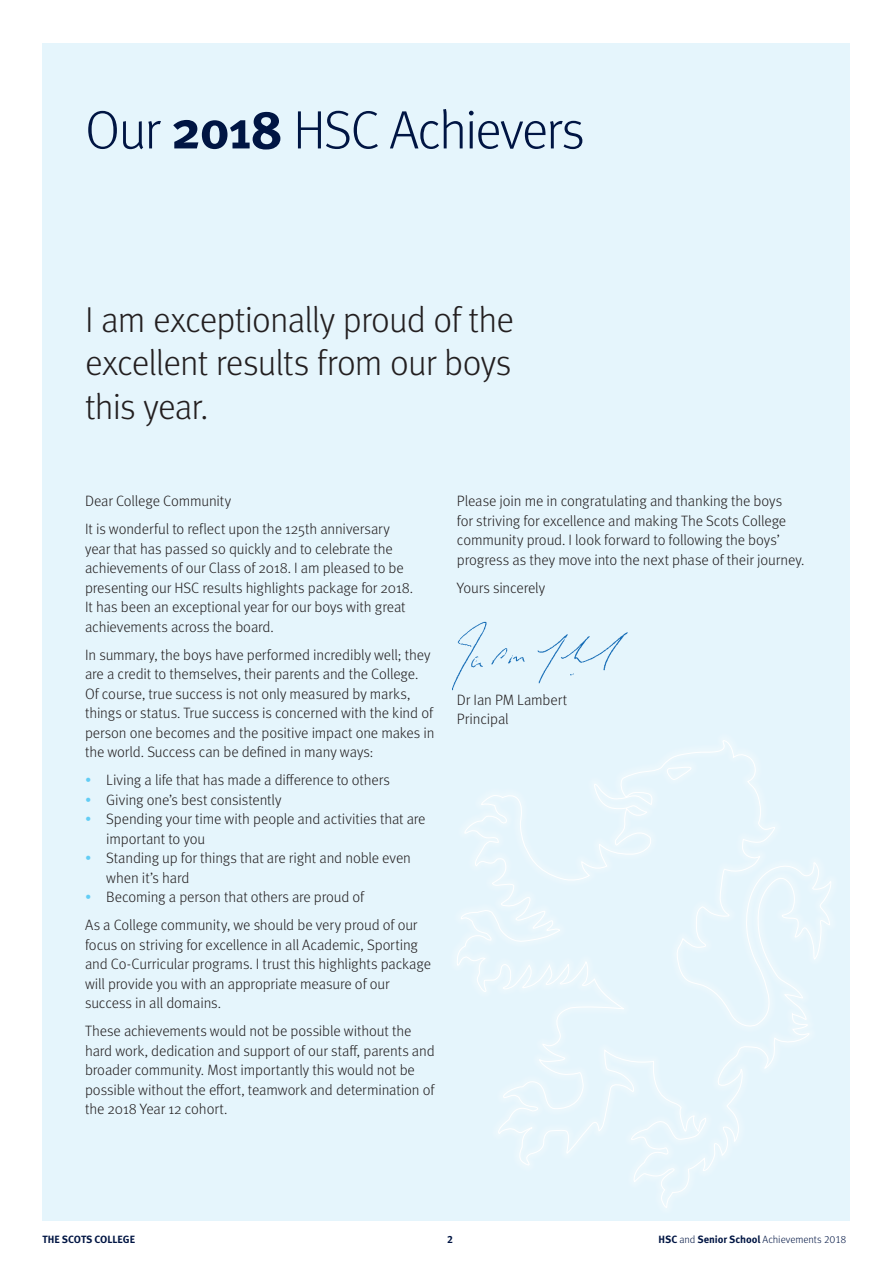
<style>
.page{position:relative;width:893px;height:1263px;background:#fff}
.page>*{position:absolute;margin:0;border:0;box-sizing:border-box;transform-origin:0 0}
.t1{font:300 54px "Meta OT";letter-spacing:-.035em;color:#001543}
.t2{font:300 36px/43.5px "Meta OT";letter-spacing:-.025em;color:#231f20;text-align:justify}
.t3{font:300 15px/19.5px "Meta OT";letter-spacing:-.01em;color:#231f20}
.t4{font:300 10.5px "Meta OT";letter-spacing:-.005em;color:#001543}
.t5{font:700 10.5px "Meta OT";letter-spacing:.005em;color:#001543}
.s1{font-weight:700}
.s2{color:#62cdf5}
</style>
<div class="page">
<div style="left:43px;top:43px;width:807px;height:1177px;background:#e5f5fc"></div>
<svg style="left:457px;top:740px;width:374px;height:468px"></svg>
<img style="left:452px;top:621px;width:176px;height:70px">
<h1 class="t1" style="left:85px;top:98px;width:501px">Our <span class="s1">2018</span> HSC Achievers</h1>
<h2 class="t2" style="left:85px;top:298px;width:431px">I am exceptionally proud of the excellent results from our boys this year.</h2>
<p class="t3" style="left:85px;top:487px;width:306px;line-height:28px">Dear College Community<br>It is wonderful to reflect upon the 125th anniversary</p>
<p class="t3" style="left:85px;top:539px;width:330px">year that has passed so quickly and to celebrate the achievements of our Class of 2018. I am pleased to be presenting our HSC results highlights package for 2018.<br>It has been an exceptional year for our boys with great achievements across the board.</p>
<p class="t3" style="left:85px;top:645px;width:351px">In summary, the boys have performed incredibly well; they are a credit to themselves, their parents and the College.<br>Of course, true success is not only measured by marks, things or status. True success is concerned with the kind of person one becomes and the positive impact one makes in the world. Success can be defined in many ways:</p>
<p class="t3" style="left:85px;top:770px;width:306px"><span class="s2">•</span> Living a life that has made a difference to others</p>
<p class="t3" style="left:85px;top:790px;width:198px"><span class="s2">•</span> Giving one’s best consistently</p>
<p class="t3" style="left:106px;top:809px;width:321px;text-indent:-21px"><span class="s2">•</span> Spending your time with people and activities that are important to you</p>
<p class="t3" style="left:106px;top:848px;width:306px;text-indent:-21px"><span class="s2">•</span> Standing up for things that are right and noble even when it’s hard</p>
<p class="t3" style="left:85px;top:883px;width:334px;line-height:28px"><span class="s2">•</span> Becoming a person that others are proud of<br>As a College community, we should be very proud of our</p>
<p class="t3" style="left:85px;top:935px;width:348px">focus on striving for excellence in all Academic, Sporting and Co-Curricular programs. I trust this highlights package will provide you with an appropriate measure of our success in all domains.</p>
<p class="t3" style="left:85px;top:1021px;width:351px">These achievements would not be possible without the hard work, dedication and support of our staff, parents and broader community. Most importantly this would not be possible without the effort, teamwork and determination of the 2018 Year 12 cohort.</p>
<p class="t3" style="left:457px;top:491px;width:349px">Please join me in congratulating and thanking the boys<br>for striving for excellence and making The Scots College community proud. I look forward to following the boys’ progress as they move into the next phase of their journey.</p>
<p class="t3" style="left:457px;top:578px;width:90px">Yours sincerely</p>
<p class="t3" style="left:457px;top:690px;width:112px">Dr Ian PM Lambert<br>Principal</p>
<p class="t5" style="left:43px;top:1233px;width:94px">THE SCOTS COLLEGE</p>
<p class="t5" style="left:447px;top:1233px;width:7px">2</p>
<p class="t4" style="left:658px;top:1233px;width:190px"><span class="s1">HSC</span> and <span class="s1">Senior School</span> Achievements 2018</p>
</div>
